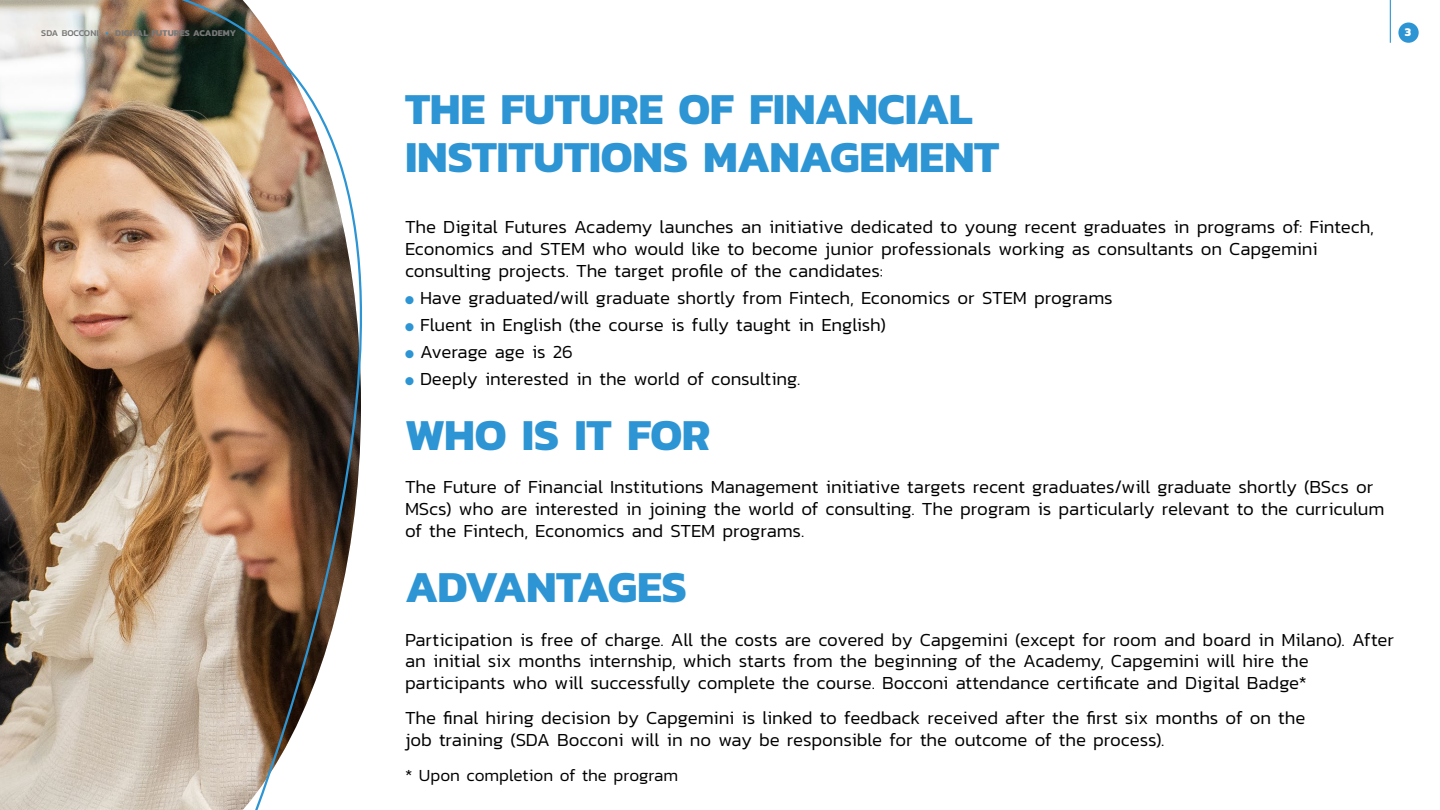
<style>
.page{position:relative;width:1440px;height:810px;background:#fff}
.page>*{position:absolute;margin:0;border:0;box-sizing:border-box;transform-origin:0 0}
.t1{font:700 45px/48.8px "Kanit";letter-spacing:-.01em;color:#2d95d3}
.t2{font:300 18.75px/21.8px "Kanit";letter-spacing:-.005em;color:#000}
.t3{font:300 17.25px "Kanit";letter-spacing:-.005em;color:#000}
.t4{font:700 12px "Kanit";color:#fff}
.t5{font:700 9px "Kanit";letter-spacing:.01em;color:#787878}
.s1{font-weight:500}
.s2{font-weight:500;color:#2d95d3}
.s3{color:#2d95d3}
</style>
<div class="page">
<img style="left:0;top:0;width:362px;height:810px">
<div style="left:1398px;top:23px;width:21px;height:20px;background:#2d95d3;border-radius:50%"></div>
<hr style="left:1390px;top:0;width:1px;height:43px;background:#2d95d3">
<p class="t5" style="left:41px;top:26px;width:197px"><span class="s1">SDA BOCCONI</span> <span class="s2">•</span> DIGITAL FUTURES ACADEMY</p>
<p class="t4" style="left:1405px;top:23px;width:8px">3</p>
<h1 class="t1" style="left:405px;top:83px;width:596px">THE FUTURE OF FINANCIAL<br>INSTITUTIONS MANAGEMENT</h1>
<p class="t2" style="left:405px;top:216px;width:971px">The Digital Futures Academy launches an initiative dedicated to young recent graduates in programs of: Fintech,<br>Economics and STEM who would like to become junior professionals working as consultants on Capgemini consulting projects. The target profile of the candidates:</p>
<p class="t2" style="left:405px;top:286px;width:709px"><span class="s3">●</span> Have graduated/will graduate shortly from Fintech, Economics or STEM programs</p>
<p class="t2" style="left:405px;top:313px;width:483px"><span class="s3">●</span> Fluent in English (the course is fully taught in English)</p>
<p class="t2" style="left:405px;top:340px;width:169px"><span class="s3">●</span> Average age is 26</p>
<p class="t2" style="left:405px;top:367px;width:397px"><span class="s3">●</span> Deeply interested in the world of consulting.</p>
<h1 class="t1" style="left:405px;top:409px;width:307px">WHO IS IT FOR</h1>
<p class="t2" style="left:405px;top:476px;width:981px">The Future of Financial Institutions Management initiative targets recent graduates/will graduate shortly (BScs or<br>MScs) who are interested in joining the world of consulting. The program is particularly relevant to the curriculum of the Fintech, Economics and STEM programs.</p>
<h1 class="t1" style="left:405px;top:561px;width:283px">ADVANTAGES</h1>
<p class="t2" style="left:405px;top:628px;width:991px">Participation is free of charge. All the costs are covered by Capgemini (except for room and board in Milano). After an initial six months internship, which starts from the beginning of the Academy, Capgemini will hire the participants who will successfully complete the course. Bocconi attendance certificate and Digital Badge*</p>
<p class="t2" style="left:405px;top:707px;width:902px">The final hiring decision by Capgemini is linked to feedback received after the first six months of on the job training (SDA Bocconi will in no way be responsible for the outcome of the process).</p>
<p class="t3" style="left:405px;top:763px;width:275px">* Upon completion of the program</p>
</div>
